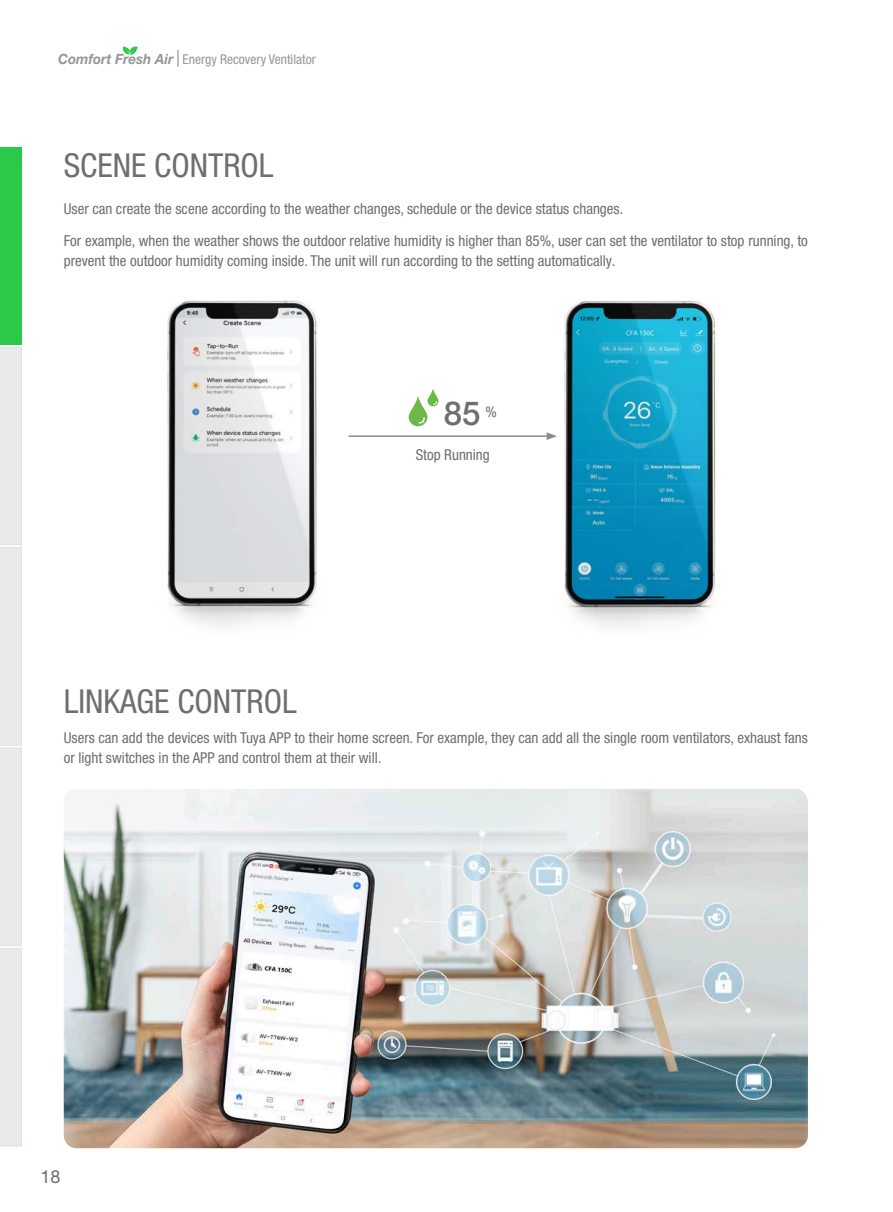
<style>
.page{position:relative;width:893px;height:1212px;background:#fff}
.page>*{position:absolute;margin:0;border:0;box-sizing:border-box;transform-origin:0 0}
.t1{font:condensed 33px "Helvetica Neue LT Pro";color:#6e6e6e}
.t2{font:500 33px "Helvetica Neue LT Pro";color:#6e6e6e}
.t3{font:18px "Helvetica Neue LT Pro";color:#6e6e6e}
.t4{font:condensed 15px/19.5px "Helvetica Neue LT Pro";color:#6e6e6e}
.t5{font:condensed 13.5px "Helvetica Neue LT Pro";color:#969696}
.s1{font-weight:700;font-style:italic;font-stretch:normal;font-size:14.1px}
</style>
<div class="page">
<svg style="left:123px;top:46px;width:15px;height:9px"></svg>
<svg style="left:178px;top:51px;width:1px;height:16px"></svg>
<div style="left:0;top:147px;width:21px;height:197px;background:#2cc949"></div>
<div style="left:0;top:347px;width:22px;height:799px;background:#e8eaeb"></div>
<img style="left:64px;top:789px;width:744px;height:359px">
<img style="left:546px;top:300px;width:170px;height:327px">
<img style="left:167px;top:300px;width:182px;height:326px">
<hr style="left:349px;top:435px;width:200px;height:2px;background:#6e6e6e">
<svg style="left:547px;top:432px;width:10px;height:8px"></svg>
<svg style="left:409px;top:388px;width:29px;height:38px"></svg>
<p class="t5" style="left:58px;top:51px;width:259px"><span class="s1">Comfort Fresh Air</span> Energy Recovery Ventilator</p>
<h1 class="t1" style="left:64px;top:146px;width:211px">SCENE CONTROL</h1>
<p class="t4" style="left:64px;top:199px;width:561px">User can create the scene according to the weather changes, schedule or the device status changes.</p>
<p class="t4" style="left:64px;top:231px;width:746px">For example, when the weather shows the outdoor relative humidity is higher than 85%, user can set the ventilator to stop running, to prevent the outdoor humidity coming inside. The unit will run according to the setting automatically.</p>
<h2 class="t2" style="left:444px;top:393px;width:38px">85</h2>
<p class="t4" style="left:486px;top:402px;width:13px">%</p>
<h1 class="t1" style="left:64px;top:682px;width:234px">LINKAGE CONTROL</h1>
<p class="t4" style="left:416px;top:445px;width:76px">Stop Running</p>
<p class="t4" style="left:64px;top:728px;width:746px">Users can add the devices with Tuya APP to their home screen. For example, they can add all the single room ventilators, exhaust fans or light switches in the APP and control them at their will.</p>
<p class="t3" style="left:41px;top:1165px;width:22px">18</p>
</div>
